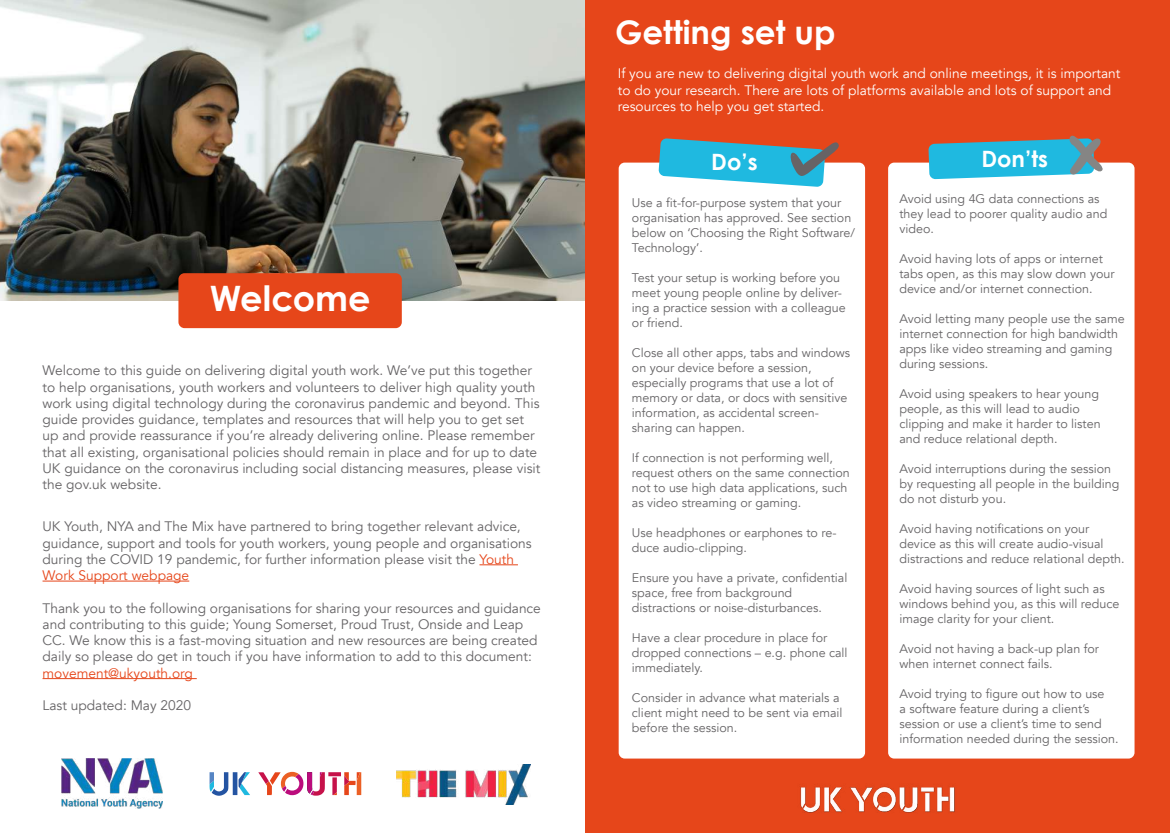
<style>
.page{position:relative;width:1170px;height:833px;background:#fff}
.page>*{position:absolute;margin:0;border:0;box-sizing:border-box;transform-origin:0 0}
.t1{font:700 35px "Century Gothic";color:#fff}
.t2{font:700 32.5px "Century Gothic";color:#fff}
.t3{font:700 22.5px "Century Gothic";color:#fff}
.t4{font:13.75px/16.2px "Avenir";color:#656365}
.t5{font:13.75px/16.5px "Avenir";color:#fff}
.t6{font:13.75px "Avenir";color:#e6461a}
.t7{font:12.5px/15px "Avenir";color:#656365}
.s1{color:#e6461a}
</style>
<div class="page">
<div style="left:585px;top:1px;width:584px;height:831px;background:#e6461a"></div>
<img style="left:0;top:0;width:584px;height:301px">
<hr style="left:479px;top:564px;width:39px;height:1px;background:#e6461a">
<hr style="left:43px;top:581px;width:146px;height:1px;background:#e6461a">
<hr style="left:43px;top:678px;width:154px;height:1px;background:#e6461a">
<div style="left:178px;top:273px;width:224px;height:55px;background:#e6461a;border-radius:6px"></div>
<img style="left:800px;top:786px;width:155px;height:27px">
<div style="left:618px;top:163px;width:247px;height:595px;background:#fff;border-radius:6px"></div>
<div style="left:888px;top:163px;width:246px;height:595px;background:#fff;border-radius:6px"></div>
<svg style="left:658px;top:138px;width:183px;height:49px"></svg>
<svg style="left:928px;top:135px;width:175px;height:44px"></svg>
<svg style="left:209px;top:772px;width:41px;height:23px"></svg>
<svg style="left:258px;top:772px;width:67px;height:23px"></svg>
<svg style="left:328px;top:772px;width:13px;height:4px"></svg>
<svg style="left:332px;top:777px;width:5px;height:18px"></svg>
<svg style="left:344px;top:772px;width:17px;height:23px"></svg>
<img style="left:61px;top:758px;width:101px;height:50px">
<img style="left:397px;top:764px;width:133px;height:41px">
<h1 class="t1" style="left:210px;top:272px;width:162px">Welcome</h1>
<p class="t4" style="left:43px;top:363px;width:499px">Welcome to this guide on delivering digital youth work. We’ve put this together to help organisations, youth workers and volunteers to deliver high quality youth work using digital technology during the coronavirus pandemic and beyond. This guide provides guidance, templates and resources that will help you to get set up and provide reassurance if you’re already delivering online. Please remember that all existing, organisational policies should remain in place and for up to date UK guidance on the coronavirus including social distancing measures, please visit the gov.uk website.</p>
<p class="t4" style="left:43px;top:518px;width:490px">UK Youth, NYA and The Mix have partnered to bring together relevant advice, guidance, support and tools for youth workers, young people and organisations during the COVID 19 pandemic, for further information please visit the <span class="s1">Youth Work Support webpage</span></p>
<p class="t4" style="left:43px;top:600px;width:500px">Thank you to the following organisations for sharing your resources and guidance and contributing to this guide; Young Somerset, Proud Trust, Onside and Leap CC. We know this is a fast-moving situation and new resources are being created daily so please do get in touch if you have information to add to this document:</p>
<p class="t6" style="left:43px;top:664px;width:152px">movement@ukyouth.org</p>
<p class="t4" style="left:43px;top:697px;width:150px">Last updated: May 2020</p>
<h2 class="t2" style="left:615px;top:8px;width:222px">Getting set up</h2>
<p class="t5" style="left:617px;top:65px;width:504px">If you are new to delivering digital youth work and online meetings, it is important to do your research. There are lots of platforms available and lots of support and resources to help you get started.</p>
<h3 class="t3" style="left:711px;top:145px;width:48px">Do’s</h3>
<h3 class="t3" style="left:981px;top:141px;width:68px">Don’ts</h3>
<p class="t7" style="left:632px;top:195px;width:224px">Use a fit-for-purpose system that your organisation has approved. See section below on ‘Choosing the Right Software/ Technology’.</p>
<p class="t7" style="left:632px;top:270px;width:215px">Test your setup is working before you meet young people online by deliver&shy;ing a practice session with a colleague or friend.</p>
<p class="t7" style="left:632px;top:345px;width:220px">Close all other apps, tabs and windows on your device before a session, especially programs that use a lot of memory or data, or docs with sensitive information, as accidental screen&shy;sharing can happen.</p>
<p class="t7" style="left:632px;top:450px;width:219px">If connection is not performing well, request others on the same connection not to use high data applications, such as video streaming or gaming.</p>
<p class="t7" style="left:632px;top:525px;width:206px">Use headphones or earphones to re&shy;duce audio-clipping.</p>
<p class="t7" style="left:632px;top:570px;width:217px">Ensure you have a private, confidential space, free from background distractions or noise-disturbances.</p>
<p class="t7" style="left:632px;top:630px;width:217px">Have a clear procedure in place for dropped connections – e.g. phone call immediately.</p>
<p class="t7" style="left:632px;top:690px;width:212px">Consider in advance what materials a client might need to be sent via email before the session.</p>
<p class="t7" style="left:899px;top:191px;width:209px">Avoid using 4G data connections as they lead to poorer quality audio and video.</p>
<p class="t7" style="left:899px;top:251px;width:217px">Avoid having lots of apps or internet tabs open, as this may slow down your device and/or internet connection.</p>
<p class="t7" style="left:899px;top:311px;width:227px">Avoid letting many people use the same internet connection for high bandwidth apps like video streaming and gaming during sessions.</p>
<p class="t7" style="left:899px;top:386px;width:203px">Avoid using speakers to hear young people, as this will lead to audio clipping and make it harder to listen and reduce relational depth.</p>
<p class="t7" style="left:899px;top:461px;width:221px">Avoid interruptions during the session by requesting all people in the building do not disturb you.</p>
<p class="t7" style="left:899px;top:521px;width:227px">Avoid having notifications on your device as this will create audio-visual distractions and reduce relational depth.</p>
<p class="t7" style="left:899px;top:581px;width:221px">Avoid having sources of light such as windows behind you, as this will reduce image clarity for your client.</p>
<p class="t7" style="left:899px;top:641px;width:201px">Avoid not having a back-up plan for when internet connect fails.</p>
<p class="t7" style="left:899px;top:686px;width:221px">Avoid trying to figure out how to use<br>a software feature during a client’s session or use a client’s time to send information needed during the session.</p>
</div>
